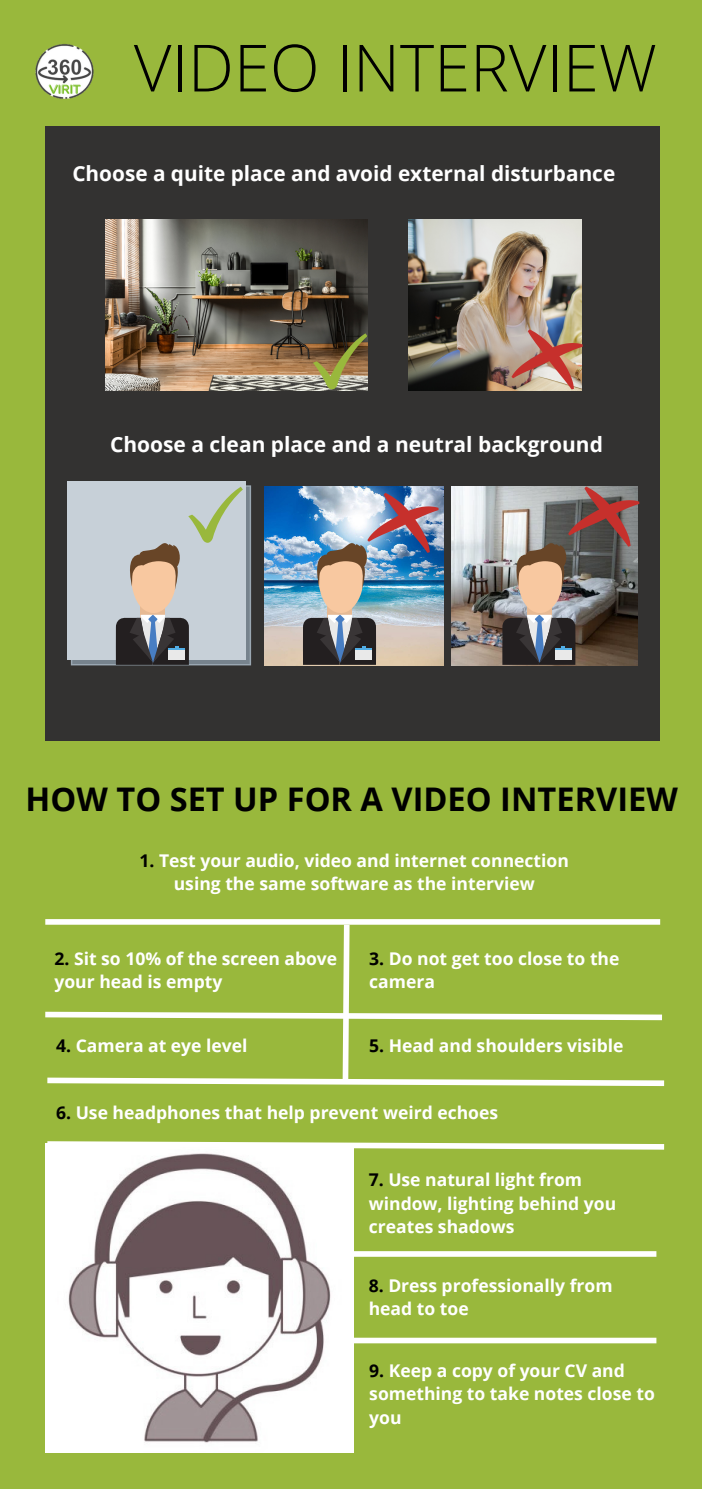
<style>
.page{position:relative;width:702px;height:1489px;background:#fff}
.page>*{position:absolute;margin:0;border:0;box-sizing:border-box;transform-origin:0 0}
.t1{font:300 65px "Open Sans";color:#000}
.t2{font:700 32.5px "Open Sans";color:#000}
.t3{font:700 21px "Open Sans";color:#fff}
.t4{font:700 20.75px "Open Sans";color:#fff}
.t5{font:700 17.5px/23.5px "Open Sans";color:#fff}
.s1{color:#000}
</style>
<div class="page">
<div style="left:0;top:0;width:701px;height:1489px;background:#99b83c"></div>
<div style="left:45px;top:126px;width:614px;height:615px;background:#333231"></div>
<div style="left:67px;top:481px;width:178px;height:179px;background:#c7d0d8"></div>
<img style="left:408px;top:219px;width:173px;height:171px">
<img style="left:265px;top:486px;width:178px;height:179px">
<img style="left:451px;top:486px;width:51px;height:179px">
<svg style="left:71px;top:485px;width:180px;height:180px"></svg>
<img style="left:303px;top:493px;width:135px;height:172px">
<svg style="left:502px;top:486px;width:137px;height:179px"></svg>
<img style="left:106px;top:219px;width:261px;height:171px">
<svg style="left:313px;top:333px;width:54px;height:56px"></svg>
<img style="left:511px;top:329px;width:71px;height:60px">
<img style="left:45px;top:1152px;width:308px;height:300px">
<svg style="left:45px;top:919px;width:620px;height:168px"></svg>
<svg style="left:45px;top:1141px;width:620px;height:11px"></svg>
<div style="left:351px;top:1251px;width:305px;height:6px;background:#fff"></div>
<div style="left:351px;top:1337px;width:305px;height:6px;background:#fff"></div>
<img style="left:35px;top:44px;width:59px;height:55px">
<h1 class="t1" style="left:134px;top:22px;width:524px">VIDEO INTERVIEW</h1>
<p class="t4" style="left:72px;top:159px;width:544px">Choose a quite place and avoid external disturbance</p>
<p class="t3" style="left:110px;top:430px;width:494px">Choose a clean place and a neutral background</p>
<h2 class="t2" style="left:26px;top:776px;width:653px">HOW TO SET UP FOR A VIDEO INTERVIEW</h2>
<p class="t5" style="left:139px;top:848px;width:430px;text-align:center"><span class="s1">1.</span> Test your audio, video and internet connection using the same software as the interview</p>
<p class="t5" style="left:54px;top:946px;width:284px"><span class="s1">2.</span> Sit so 10% of the screen above your head is empty</p>
<p class="t5" style="left:56px;top:1034px;width:193px"><span class="s1">4.</span> Camera at eye level</p>
<p class="t5" style="left:369px;top:946px;width:251px"><span class="s1">3.</span> Do not get too close to the camera</p>
<p class="t5" style="left:369px;top:1034px;width:255px"><span class="s1">5.</span> Head and shoulders visible</p>
<p class="t5" style="left:56px;top:1100px;width:443px"><span class="s1">6.</span> Use headphones that help prevent weird echoes</p>
<p class="t5" style="left:368px;top:1167px;width:249px"><span class="s1">7.</span> Use natural light from window, lighting behind you creates shadows</p>
<p class="t5" style="left:368px;top:1273px;width:245px"><span class="s1">8.</span> Dress professionally from head to toe</p>
<p class="t5" style="left:369px;top:1358px;width:287px"><span class="s1">9.</span> Keep a copy of your CV and something to take notes close to you</p>
</div>
